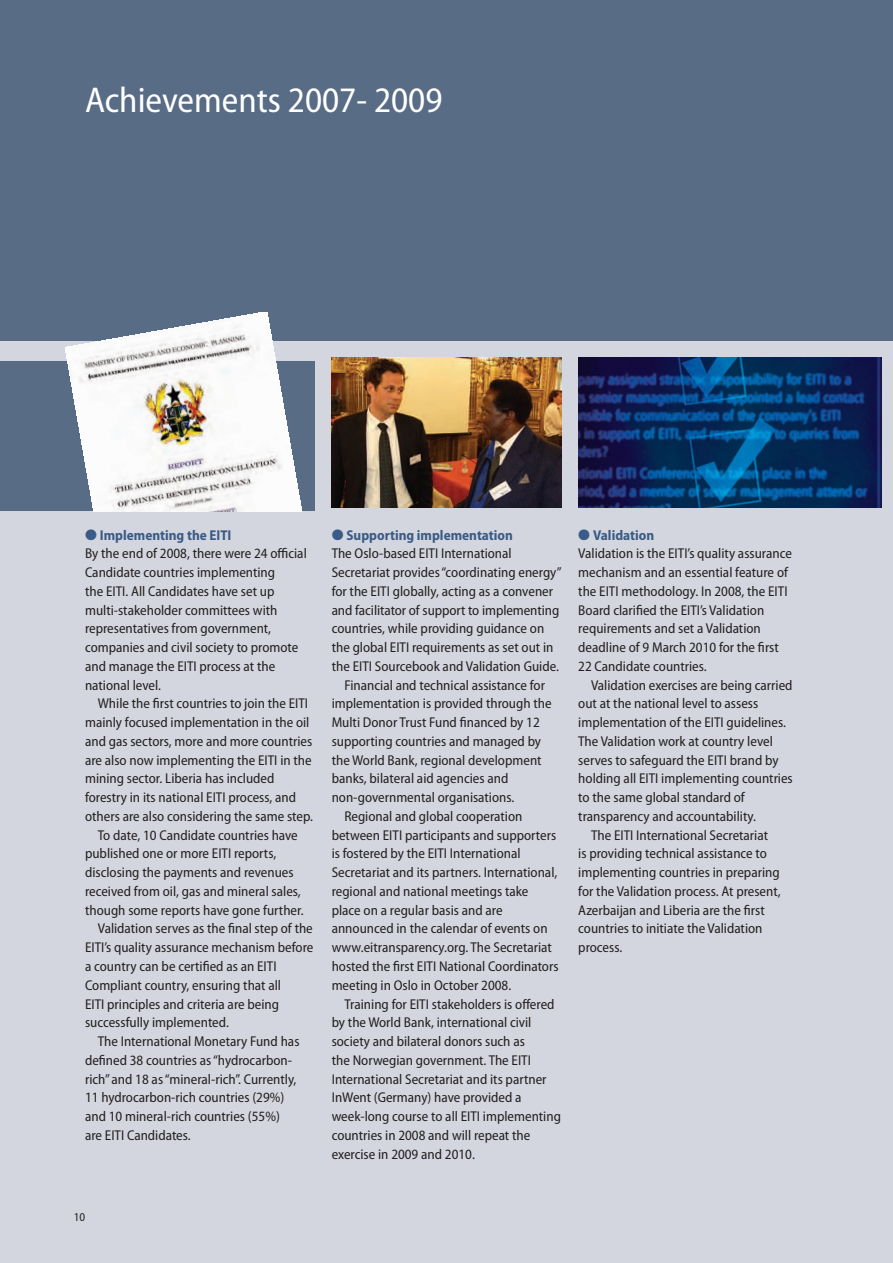
<style>
.page{position:relative;width:893px;height:1263px;background:#fff}
.page>*{position:absolute;margin:0;border:0;box-sizing:border-box;transform-origin:0 0}
.t1{font:semi-condensed 36px "Myriad Pro";color:#fff}
.t2{font:semi-condensed 14.25px/18.8px "Myriad Pro";color:#231f20}
.t3{font:700 semi-condensed 14.25px "Myriad Pro";color:#3a5b87}
.t4{font:semi-condensed 12px "Myriad Pro";color:#231f20}
.s1{color:#3a5b87}
.s2{font-weight:700;color:#3a5b87}
</style>
<div class="page">
<div style="left:0;top:340px;width:893px;height:923px;background:#d3d6de"></div>
<div style="left:0;top:0;width:893px;height:340px;background:#586c86"></div>
<div style="left:0;top:361px;width:315px;height:150px;background:#586c86"></div>
<img style="left:66px;top:312px;width:236px;height:200px">
<img style="left:332px;top:358px;width:229px;height:150px">
<img style="left:578px;top:358px;width:303px;height:150px">
<h1 class="t1" style="left:85px;top:87px;width:359px">Achievements 2007- 2009</h1>
<p class="t2" style="left:85px;top:527px;width:223px"><span class="s1">●</span> <span class="s2">Implementing the EITI<br></span>By the end of 2008, there were 24 official<br>Candidate countries implementing<br>the EITI. All Candidates have set up multi-stakeholder committees with representatives from government, companies and civil society to promote and manage the EITI process at the national level.</p>
<p class="t2" style="left:98px;top:695px;width:212px">While the first countries to join the EITI</p>
<p class="t2" style="left:85px;top:714px;width:226px">mainly focused implementation in the oil</p>
<p class="t2" style="left:85px;top:733px;width:229px">and gas sectors, more and more countries</p>
<p class="t2" style="left:85px;top:752px;width:228px">are also now implementing the EITI in the</p>
<p class="t2" style="left:85px;top:770px;width:191px">mining sector. Liberia has included</p>
<p class="t2" style="left:85px;top:789px;width:213px">forestry in its national EITI process, and</p>
<p class="t2" style="left:85px;top:808px;width:229px">others are also considering the same step.</p>
<p class="t2" style="left:98px;top:827px;width:202px">To date, 10 Candidate countries have</p>
<p class="t2" style="left:85px;top:845px;width:193px">published one or more EITI reports,</p>
<p class="t2" style="left:85px;top:864px;width:210px">disclosing the payments and revenues</p>
<p class="t2" style="left:85px;top:883px;width:217px">received from oil, gas and mineral sales,</p>
<p class="t2" style="left:85px;top:902px;width:220px">though some reports have gone further.</p>
<p class="t2" style="left:98px;top:920px;width:217px">Validation serves as the final step of the</p>
<p class="t2" style="left:85px;top:939px;width:230px">EITI’s quality assurance mechanism before</p>
<p class="t2" style="left:85px;top:958px;width:193px">a country can be certified as an EITI</p>
<p class="t2" style="left:85px;top:977px;width:198px">Compliant country, ensuring that all</p>
<p class="t2" style="left:85px;top:995px;width:196px">EITI principles and criteria are being</p>
<p class="t2" style="left:85px;top:1014px;width:145px">successfully implemented.</p>
<p class="t2" style="left:98px;top:1033px;width:203px">The International Monetary Fund has</p>
<p class="t2" style="left:85px;top:1052px;width:209px">defined 38 countries as “hydrocarbon-</p>
<p class="t2" style="left:85px;top:1070px;width:213px">rich” and 18 as “mineral-rich”. Currently,</p>
<p class="t2" style="left:85px;top:1089px;width:201px">11 hydrocarbon-rich countries (29%)</p>
<p class="t2" style="left:85px;top:1108px;width:196px">and 10 mineral-rich countries (55%)</p>
<p class="t2" style="left:85px;top:1127px;width:107px">are EITI Candidates.</p>
<p class="t3" style="left:332px;top:530px;width:183px">● Supporting implementation</p>
<p class="t2" style="left:332px;top:545px;width:182px">The Oslo-based EITI International</p>
<p class="t2" style="left:332px;top:564px;width:232px">Secretariat provides “coordinating energy”</p>
<p class="t2" style="left:332px;top:583px;width:223px">for the EITI globally, acting as a convener</p>
<p class="t2" style="left:332px;top:602px;width:229px">and facilitator of support to implementing</p>
<p class="t2" style="left:332px;top:620px;width:214px">countries, while providing guidance on</p>
<p class="t2" style="left:332px;top:639px;width:223px">the global EITI requirements as set out in</p>
<p class="t2" style="left:332px;top:658px;width:229px">the EITI Sourcebook and Validation Guide.</p>
<p class="t2" style="left:344px;top:677px;width:202px">Financial and technical assistance for</p>
<p class="t2" style="left:332px;top:695px;width:222px">implementation is provided through the</p>
<p class="t2" style="left:332px;top:714px;width:210px">Multi Donor Trust Fund financed by 12</p>
<p class="t2" style="left:332px;top:733px;width:211px">supporting countries and managed by</p>
<p class="t2" style="left:332px;top:752px;width:211px">the World Bank, regional development</p>
<p class="t2" style="left:332px;top:770px;width:178px">banks, bilateral aid agencies and</p>
<p class="t2" style="left:332px;top:789px;width:184px">non-governmental organisations.</p>
<p class="t2" style="left:344px;top:808px;width:179px">Regional and global cooperation</p>
<p class="t2" style="left:332px;top:827px;width:226px">between EITI participants and supporters</p>
<p class="t2" style="left:332px;top:845px;width:190px">is fostered by the EITI International</p>
<p class="t2" style="left:332px;top:864px;width:227px">Secretariat and its partners. International,</p>
<p class="t2" style="left:332px;top:883px;width:198px">regional and national meetings take</p>
<p class="t2" style="left:332px;top:902px;width:172px">place on a regular basis and are</p>
<p class="t2" style="left:332px;top:920px;width:217px">announced in the calendar of events on</p>
<p class="t2" style="left:332px;top:939px;width:222px">www.eitransparency.org. The Secretariat</p>
<p class="t2" style="left:332px;top:958px;width:228px">hosted the first EITI National Coordinators</p>
<p class="t2" style="left:332px;top:977px;width:181px">meeting in Oslo in October 2008.</p>
<p class="t2" style="left:344px;top:995px;width:212px">Training for EITI stakeholders is offered</p>
<p class="t2" style="left:332px;top:1014px;width:201px">by the World Bank, international civil</p>
<p class="t2" style="left:332px;top:1033px;width:195px">society and bilateral donors such as</p>
<p class="t2" style="left:332px;top:1052px;width:201px">the Norwegian government. The EITI</p>
<p class="t2" style="left:332px;top:1070px;width:216px">International Secretariat and its partner</p>
<p class="t2" style="left:332px;top:1089px;width:191px">InWent (Germany) have provided a</p>
<p class="t2" style="left:332px;top:1108px;width:231px">week-long course to all EITI implementing</p>
<p class="t2" style="left:332px;top:1127px;width:200px">countries in 2008 and will repeat the</p>
<p class="t2" style="left:332px;top:1145px;width:145px">exercise in 2009 and 2010.</p>
<p class="t2" style="left:578px;top:527px;width:215px"><span class="s1">●</span> <span class="s2">Validation<br></span>Validation is the EITI’s quality assurance mechanism and an essential feature of the EITI methodology. In 2008, the EITI Board clarified the EITI’s Validation requirements and set a Validation deadline of 9 March 2010 for the first 22 Candidate countries.</p>
<p class="t2" style="left:591px;top:677px;width:203px">Validation exercises are being carried</p>
<p class="t2" style="left:578px;top:695px;width:181px">out at the national level to assess</p>
<p class="t2" style="left:578px;top:714px;width:209px">implementation of the EITI guidelines.</p>
<p class="t2" style="left:578px;top:733px;width:196px">The Validation work at country level</p>
<p class="t2" style="left:578px;top:752px;width:202px">serves to safeguard the EITI brand by</p>
<p class="t2" style="left:578px;top:770px;width:216px">holding all EITI implementing countries</p>
<p class="t2" style="left:578px;top:789px;width:168px">to the same global standard of</p>
<p class="t2" style="left:578px;top:808px;width:179px">transparency and accountability.</p>
<p class="t2" style="left:591px;top:827px;width:179px">The EITI International Secretariat</p>
<p class="t2" style="left:578px;top:845px;width:190px">is providing technical assistance to</p>
<p class="t2" style="left:578px;top:864px;width:203px">implementing countries in preparing</p>
<p class="t2" style="left:578px;top:883px;width:204px">for the Validation process. At present,</p>
<p class="t2" style="left:578px;top:902px;width:188px">Azerbaijan and Liberia are the first</p>
<p class="t2" style="left:578px;top:920px;width:186px">countries to initiate the Validation</p>
<p class="t2" style="left:578px;top:939px;width:45px">process.</p>
<p class="t4" style="left:74px;top:1212px;width:13px">10</p>
</div>
